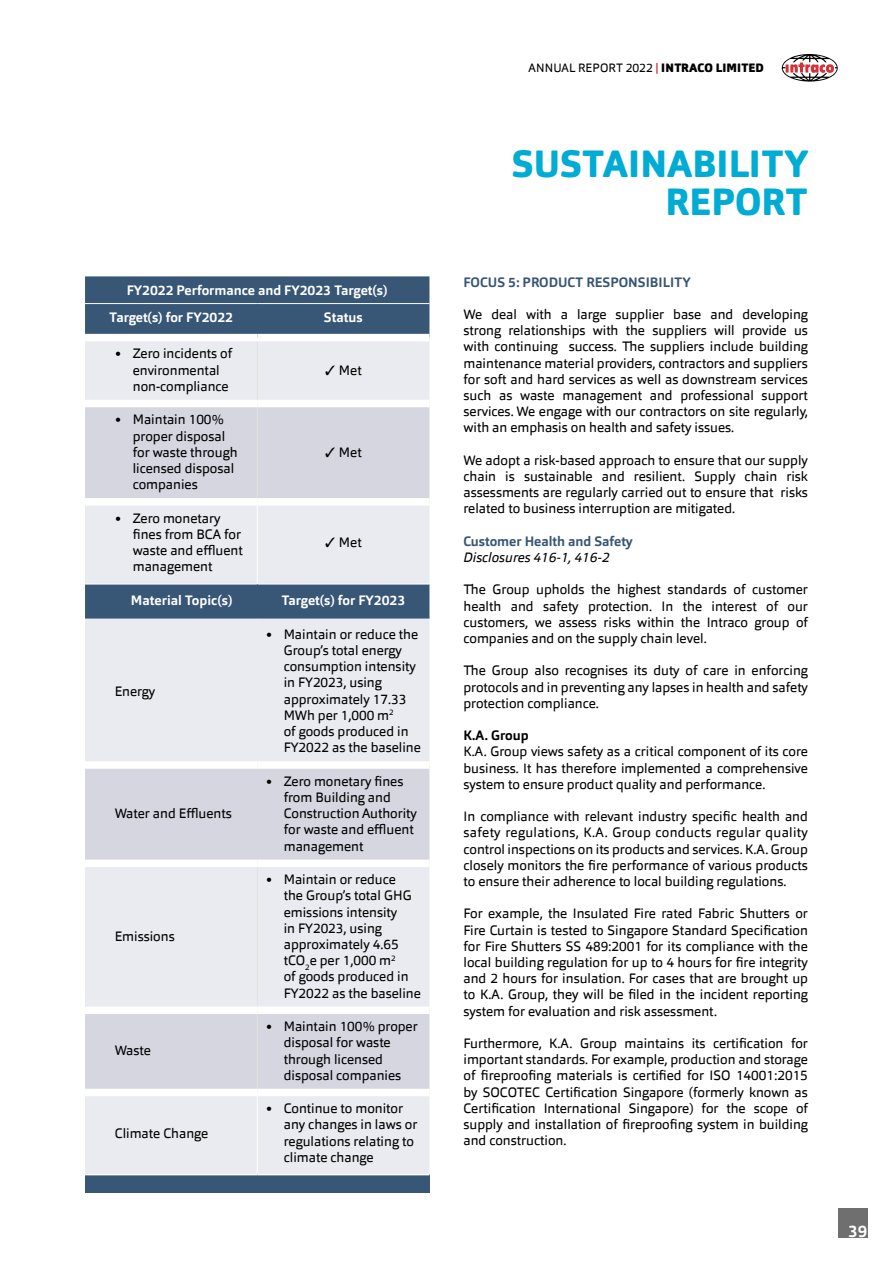
<style>
.page{position:relative;width:893px;height:1263px;background:#fff}
.page>*{position:absolute;margin:0;border:0;box-sizing:border-box;transform-origin:0 0}
.t1{font:800 37.5px/37.5px "Orgon";color:#00acd3;text-align:right}
.t2{font:700 16.5px "Orgon";color:#fff}
.t3{font:13.5px/16.2px "Orgon";color:#000}
.t4{font:700 13.5px/27.2px "Orgon";color:#fff}
.t5{font:700 13.5px "Orgon";color:#385676}
.t6{font:italic 13.5px "Orgon";color:#000}
.t7{font:700 13.5px "Orgon";color:#000}
.t8{font:12px "Orgon";color:#000}
.s1{font-family:"Calibri"}
.s2{font-weight:700;color:#d0333a}
.s3{font-weight:900}
</style>
<div class="page">
<div style="left:838px;top:1208px;width:29px;height:29px;background:#706f6f"></div>
<svg style="left:781px;top:54px;width:57px;height:28px"></svg>
<div style="left:85px;top:276px;width:344px;height:58px;background:#385676"></div>
<div style="left:85px;top:341px;width:344px;height:833px;background:#eaebf0"></div>
<svg style="left:85px;top:407px;width:344px;height:682px;background:#d3d6e0"></svg>
<div style="left:85px;top:619px;width:344px;height:142px;background:#eaebf0"></div>
<div style="left:85px;top:1174px;width:344px;height:19px;background:#385676"></div>
<hr style="left:257px;top:341px;width:1px;height:59px;background:#e3e3e3">
<hr style="left:85px;top:303px;width:172px;height:1px;background:#fff">
<hr style="left:257px;top:303px;width:172px;height:1px;background:#fff">
<hr style="left:85px;top:584px;width:172px;height:1px;background:#fff">
<hr style="left:257px;top:584px;width:172px;height:1px;background:#fff">
<hr style="left:257px;top:407px;width:1px;height:91px;background:#e3e3e3">
<hr style="left:85px;top:1174px;width:172px;height:1px;background:#fff">
<hr style="left:257px;top:1174px;width:172px;height:1px;background:#fff">
<hr style="left:257px;top:867px;width:1px;height:139px;background:#e3e3e3">
<hr style="left:257px;top:1014px;width:1px;height:75px;background:#e3e3e3">
<hr style="left:85px;top:618px;width:172px;height:1px;background:#385676">
<hr style="left:257px;top:618px;width:172px;height:1px;background:#385676">
<div style="left:85px;top:400px;width:172px;height:7px;background:#fff"></div>
<div style="left:257px;top:400px;width:172px;height:7px;background:#fff"></div>
<div style="left:85px;top:761px;width:172px;height:8px;background:#fff"></div>
<div style="left:257px;top:761px;width:172px;height:8px;background:#fff"></div>
<div style="left:85px;top:860px;width:172px;height:7px;background:#fff"></div>
<div style="left:257px;top:860px;width:172px;height:7px;background:#fff"></div>
<div style="left:85px;top:1006px;width:172px;height:8px;background:#fff"></div>
<div style="left:257px;top:1006px;width:172px;height:8px;background:#fff"></div>
<hr style="left:257px;top:304px;width:1px;height:30px;background:#385676">
<hr style="left:257px;top:584px;width:1px;height:34px;background:#385676">
<hr style="left:257px;top:506px;width:1px;height:78px;background:#fff">
<hr style="left:257px;top:1096px;width:1px;height:78px;background:#fff">
<div style="left:85px;top:498px;width:172px;height:8px;background:#fff"></div>
<div style="left:257px;top:498px;width:172px;height:8px;background:#fff"></div>
<div style="left:85px;top:1089px;width:172px;height:7px;background:#fff"></div>
<div style="left:257px;top:1089px;width:172px;height:7px;background:#fff"></div>
<p class="t4" style="left:109px;top:277px;width:280px;text-indent:18px">FY2022 Performance and FY2023 Target(s)<br>Target(s) for FY2022</p>
<p class="t4" style="left:324px;top:304px;width:40px">Status</p>
<p class="t3" style="left:133px;top:345px;width:101px;text-indent:-18px"><span class="s1">•</span> Zero incidents of environmental non-compliance</p>
<p class="t3" style="left:133px;top:411px;width:106px;text-indent:-18px"><span class="s1">•</span> Maintain 100% proper disposal for waste through licensed disposal companies</p>
<p class="t3" style="left:133px;top:510px;width:112px;text-indent:-18px"><span class="s1">•</span> Zero monetary fines from BCA for waste and effluent management</p>
<p class="t3" style="left:325px;top:362px;width:38px">✓ Met</p>
<p class="t3" style="left:325px;top:444px;width:38px">✓ Met</p>
<p class="t3" style="left:325px;top:534px;width:38px">✓ Met</p>
<p class="t4" style="left:131px;top:587px;width:103px">Material Topic(s)</p>
<p class="t4" style="left:281px;top:587px;width:125px">Target(s) for FY2023</p>
<p class="t3" style="left:115px;top:683px;width:42px">Energy</p>
<p class="t3" style="left:115px;top:805px;width:119px">Water and Effluents</p>
<p class="t3" style="left:115px;top:928px;width:61px">Emissions</p>
<p class="t3" style="left:115px;top:1042px;width:38px">Waste</p>
<p class="t3" style="left:115px;top:1125px;width:95px">Climate Change</p>
<p class="t3" style="left:284px;top:626px;width:139px;text-indent:-18px"><span class="s1">•</span> Maintain or reduce the<br>Group’s total energy consumption intensity in FY2023, using approximately 17.33<br>MWh per 1,000 m<sup>2<br></sup>of goods produced in<br>FY2022 as the baseline</p>
<p class="t3" style="left:284px;top:773px;width:135px;text-indent:-18px"><span class="s1">•</span> Zero monetary fines from Building and<br>Construction Authority for waste and effluent management</p>
<p class="t3" style="left:284px;top:871px;width:139px;text-indent:-18px"><span class="s1">•</span> Maintain or reduce<br>the Group’s total GHG emissions intensity<br>in FY2023, using approximately 4.65 tCO<sub>2</sub>e per 1,000 m<sup>2<br></sup>of goods produced in<br>FY2022 as the baseline</p>
<p class="t3" style="left:284px;top:1018px;width:135px;text-indent:-18px"><span class="s1">•</span> Maintain 100% proper disposal for waste through licensed disposal companies</p>
<p class="t3" style="left:284px;top:1100px;width:135px;text-indent:-18px"><span class="s1">•</span> Continue to monitor any changes in laws or regulations relating to climate change</p>
<p class="t8" style="left:529px;top:60px;width:237px">ANNUAL REPORT 2022 <span class="s2">|</span> <span class="s3">INTRACO LIMITED</span></p>
<h1 class="t1" style="left:512px;top:145px;width:298px">SUSTAINABILITY<br>REPORT</h1>
<p class="t5" style="left:463px;top:273px;width:229px">FOCUS 5: PRODUCT RESPONSIBILITY</p>
<p class="t3" style="left:463px;top:306px;width:346px;text-align:justify">We deal with a large supplier base and developing strong relationships with the suppliers will provide us with continuing success. The suppliers include building maintenance material providers, contractors and suppliers for soft and hard services as well as downstream services such as waste management and professional support services. We engage with our contractors on site regularly, with an emphasis on health and safety issues.</p>
<p class="t3" style="left:463px;top:452px;width:346px;text-align:justify">We adopt a risk-based approach to ensure that our supply chain is sustainable and resilient. Supply chain risk assessments are regularly carried out to ensure that risks related to business interruption are mitigated.</p>
<p class="t5" style="left:463px;top:532px;width:171px">Customer Health and Safety</p>
<p class="t6" style="left:463px;top:549px;width:148px">Disclosures 416-1, 416-2</p>
<p class="t3" style="left:463px;top:581px;width:346px;text-align:justify">The Group upholds the highest standards of customer health and safety protection. In the interest of our customers, we assess risks within the Intraco group of companies and on the supply chain level.</p>
<p class="t3" style="left:463px;top:662px;width:346px;text-align:justify">The Group also recognises its duty of care in enforcing protocols and in preventing any lapses in health and safety protection compliance.</p>
<p class="t7" style="left:463px;top:727px;width:67px">K.A. Group</p>
<p class="t3" style="left:463px;top:743px;width:346px;text-align:justify">K.A. Group views safety as a critical component of its core business. It has therefore implemented a comprehensive system to ensure product quality and performance.</p>
<p class="t3" style="left:463px;top:808px;width:346px;text-align:justify">In compliance with relevant industry specific health and safety regulations, K.A. Group conducts regular quality control inspections on its products and services. K.A. Group closely monitors the fire performance of various products to ensure their adherence to local building regulations.</p>
<p class="t3" style="left:463px;top:905px;width:346px;text-align:justify">For example, the Insulated Fire rated Fabric Shutters or Fire Curtain is tested to Singapore Standard Specification for Fire Shutters SS 489:2001 for its compliance with the local building regulation for up to 4 hours for fire integrity and 2 hours for insulation. For cases that are brought up to K.A. Group, they will be filed in the incident reporting system for evaluation and risk assessment.</p>
<p class="t3" style="left:463px;top:1035px;width:346px;text-align:justify">Furthermore, K.A. Group maintains its certification for important standards. For example, production and storage of fireproofing materials is certified for ISO 14001:2015 by SOCOTEC Certification Singapore (formerly known as Certification International Singapore) for the scope of supply and installation of fireproofing system in building and construction.</p>
<p class="t2" style="left:848px;top:1221px;width:21px">39</p>
</div>
